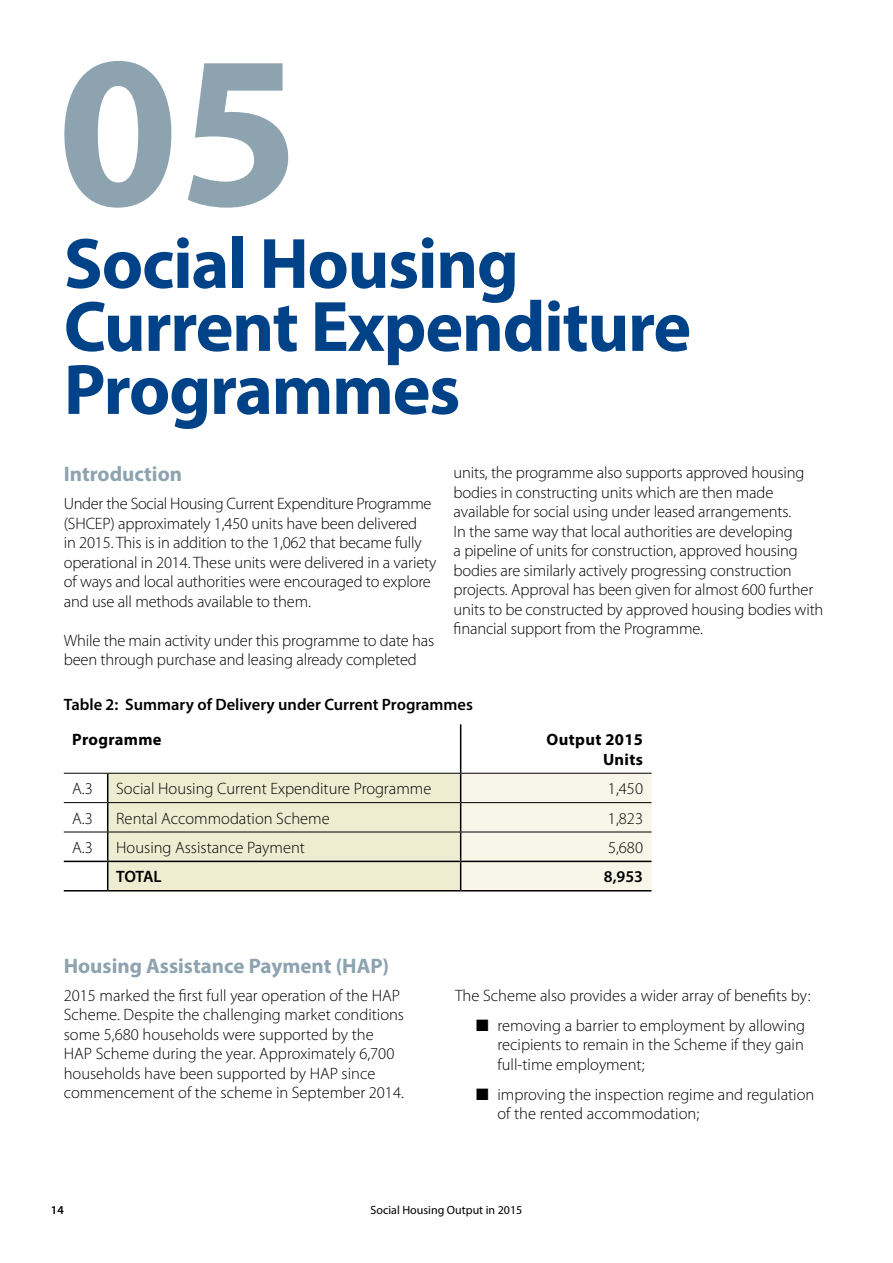
<style>
.page{position:relative;width:893px;height:1263px;background:#fff}
.page>*{position:absolute;margin:0;border:0;box-sizing:border-box;transform-origin:0 0}
.t1{font:700 218.4px "Myriad Pro";color:#8da3af}
.t2{font:700 72px/63px "Myriad Pro";letter-spacing:-.02em;color:#004288}
.t3{font:700 21px "Myriad Pro";color:#8da3af}
.t4{font:300 16.5px/19.5px "Myriad Pro";letter-spacing:-.01em;color:#000}
.t5{font:600 16.5px "Myriad Pro";color:#000}
.t6{font:700 16.5px/19.5px "Myriad Pro";letter-spacing:.02em;color:#000;text-align:right}
.t7{font:12px "Myriad Pro";color:#000}
.t8{font:600 12px "Myriad Pro";color:#000}
</style>
<div class="page">
<hr style="left:460px;top:724px;width:1px;height:49px;background:#000">
<hr style="left:64px;top:861px;width:44px;height:1px;background:#000">
<svg style="left:107px;top:774px;width:544px;height:116px;background:#ebead3"></svg>
<hr style="left:64px;top:890px;width:44px;height:1px;background:#000">
<hr style="left:108px;top:890px;width:353px;height:1px;background:#000">
<hr style="left:461px;top:890px;width:190px;height:1px;background:#000">
<hr style="left:64px;top:773px;width:44px;height:1px;background:#000">
<hr style="left:108px;top:773px;width:353px;height:1px;background:#000">
<hr style="left:461px;top:773px;width:190px;height:1px;background:#000">
<hr style="left:64px;top:802px;width:44px;height:1px;background:#000">
<hr style="left:108px;top:802px;width:353px;height:1px;background:#000">
<hr style="left:461px;top:802px;width:190px;height:1px;background:#000">
<hr style="left:64px;top:832px;width:44px;height:1px;background:#000">
<hr style="left:108px;top:832px;width:353px;height:1px;background:#000">
<hr style="left:461px;top:832px;width:190px;height:1px;background:#000">
<h1 class="t1" style="left:57px;top:-11px;width:244px">05</h1>
<h2 class="t2" style="left:64px;top:230px;width:629px">Social Housing<br>Current Expenditure<br>Programmes</h2>
<p class="t3" style="left:64px;top:461px;width:120px">Introduction</p>
<p class="t4" style="left:64px;top:494px;width:374px">Under the Social Housing Current Expenditure Programme (SHCEP) approximately 1,450 units have been delivered<br>in 2015. This is in addition to the 1,062 that became fully operational in 2014. These units were delivered in a variety of ways and local authorities were encouraged to explore and use all methods available to them.</p>
<p class="t4" style="left:64px;top:630px;width:372px">While the main activity under this programme to date has been through purchase and leasing already completed</p>
<p class="t4" style="left:454px;top:463px;width:371px">units, the programme also supports approved housing bodies in constructing units which are then made available for social using under leased arrangements.<br>In the same way that local authorities are developing<br>a pipeline of units for construction, approved housing bodies are similarly actively progressing construction projects. Approval has been given for almost 600 further units to be constructed by approved housing bodies with financial support from the Programme.</p>
<p class="t5" style="left:64px;top:694px;width:411px">Table 2: Summary of Delivery under Current Programmes</p>
<p class="t6" style="left:72px;top:729px;width:91px">Programme</p>
<p class="t6" style="left:547px;top:729px;width:98px">Output 2015<br>Units</p>
<p class="t4" style="left:72px;top:779px;width:22px">A.3</p>
<p class="t4" style="left:116px;top:779px;width:317px">Social Housing Current Expenditure Programme</p>
<p class="t4" style="left:608px;top:779px;width:37px">1,450</p>
<p class="t4" style="left:72px;top:808px;width:22px">A.3</p>
<p class="t4" style="left:116px;top:808px;width:215px">Rental Accommodation Scheme</p>
<p class="t4" style="left:608px;top:808px;width:37px">1,823</p>
<p class="t4" style="left:72px;top:837px;width:22px">A.3</p>
<p class="t4" style="left:116px;top:837px;width:190px">Housing Assistance Payment</p>
<p class="t4" style="left:608px;top:837px;width:37px">5,680</p>
<p class="t5" style="left:116px;top:866px;width:47px">TOTAL</p>
<p class="t5" style="left:604px;top:866px;width:41px">8,953</p>
<p class="t3" style="left:64px;top:952px;width:327px">Housing Assistance Payment (HAP)</p>
<p class="t4" style="left:64px;top:985px;width:342px">2015 marked the first full year operation of the HAP Scheme. Despite the challenging market conditions some 5,680 households were supported by the HAP Scheme during the year. Approximately 6,700 households have been supported by HAP since commencement of the scheme in September 2014.</p>
<p class="t4" style="left:455px;top:985px;width:357px">The Scheme also provides a wider array of benefits by:</p>
<p class="t4" style="left:497px;top:1015px;width:309px;text-align:justify;text-indent:-21px">■ removing a barrier to employment by allowing recipients to remain in the Scheme if they gain full-time employment;</p>
<p class="t4" style="left:497px;top:1084px;width:318px;text-indent:-21px">■ improving the inspection regime and regulation of the rented accommodation;</p>
<p class="t8" style="left:51px;top:1203px;width:14px">14</p>
<p class="t7" style="left:371px;top:1203px;width:153px">Social Housing Output in 2015</p>
</div>
